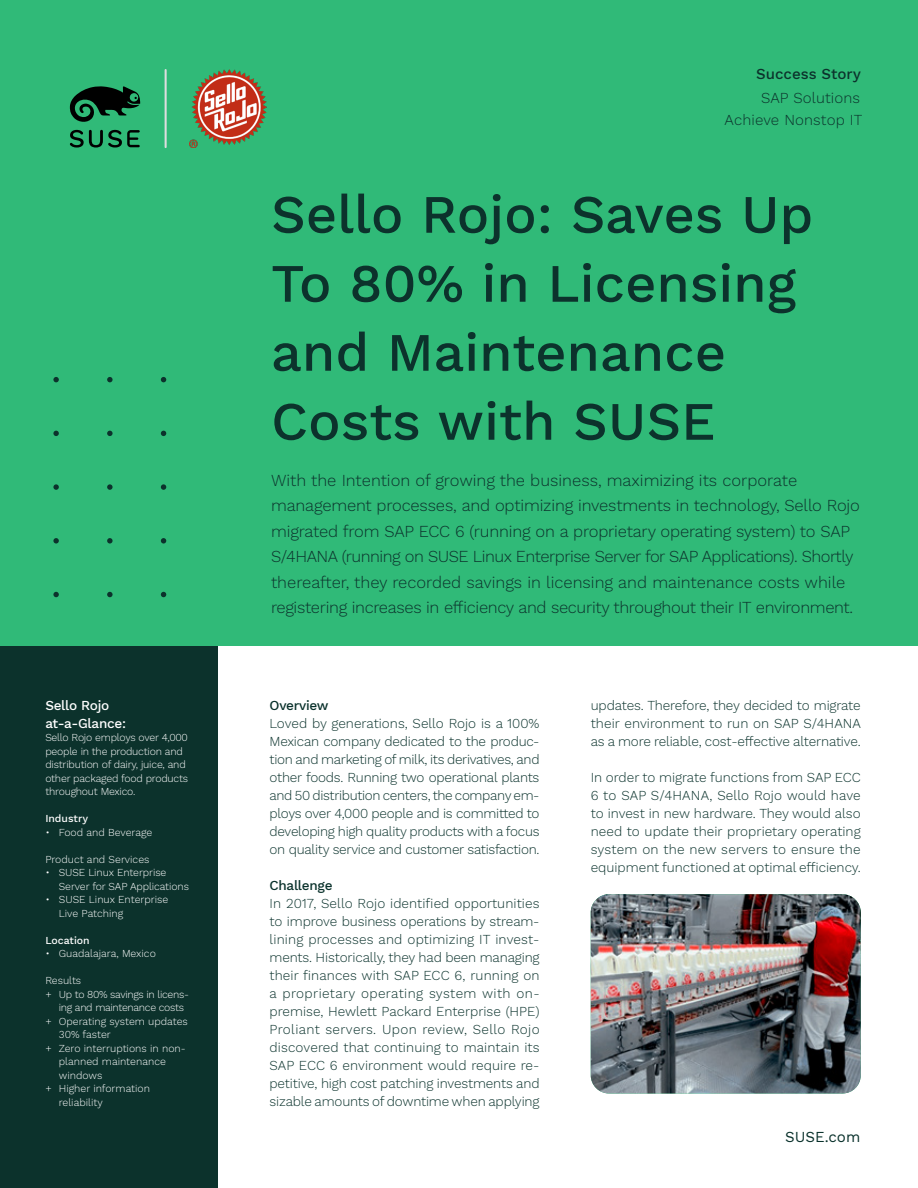
<style>
.page{position:relative;width:918px;height:1188px;background:#fff}
.page>*{position:absolute;margin:0;border:0;box-sizing:border-box;transform-origin:0 0}
.t1{font:500 54px/69px "Work Sans";color:#0c322c}
.Intro{font:300 16.5px/25.5px "Work Sans";letter-spacing:-.01em;color:#0c322c}
.Body_Small{font:300 15px "Work Sans";letter-spacing:.01em;color:#0c322c}
.t2{font:500 15px "Work Sans";color:#0c322c}
.t3{font:15px "Work Sans";color:#09312b}
.body_8_5_11{font:300 13.5px/18px "Work Sans";letter-spacing:-.015em;color:#09312b;text-align:justify}
.Heading{font:500 13.5px/18px "Work Sans";letter-spacing:-.02em;color:#fff}
.subhead_10_13-green{font:500 13.5px "Work Sans";letter-spacing:-.02em;color:#09312b}
.Body_Copy_Small{font:300 10.5px/13.5px "Work Sans";letter-spacing:-.01em;color:#fff}
.Body_Copy_Small-2{font:300 10.5px/13.5px "Work Sans";letter-spacing:-.03em;color:#fff}
.Body_Copy_Small-3{font:500 10.5px "Work Sans";color:#fff}
</style>
<div class="page">
<div style="left:0;top:0;width:918px;height:646px;background:#30ba78"></div>
<div style="left:0;top:646px;width:217px;height:542px;background:#0c322c"></div>
<svg style="left:107px;top:484px;width:6px;height:6px"></svg>
<svg style="left:107px;top:538px;width:6px;height:6px"></svg>
<svg style="left:107px;top:377px;width:6px;height:5px"></svg>
<svg style="left:107px;top:431px;width:6px;height:5px"></svg>
<svg style="left:161px;top:484px;width:5px;height:6px"></svg>
<svg style="left:161px;top:538px;width:5px;height:6px"></svg>
<svg style="left:161px;top:377px;width:5px;height:5px"></svg>
<svg style="left:161px;top:431px;width:5px;height:5px"></svg>
<svg style="left:53px;top:484px;width:6px;height:6px"></svg>
<svg style="left:53px;top:538px;width:6px;height:6px"></svg>
<svg style="left:53px;top:377px;width:6px;height:5px"></svg>
<svg style="left:53px;top:431px;width:6px;height:5px"></svg>
<svg style="left:107px;top:592px;width:6px;height:5px"></svg>
<svg style="left:161px;top:592px;width:5px;height:5px"></svg>
<svg style="left:53px;top:592px;width:6px;height:5px"></svg>
<hr style="left:165px;top:69px;width:2px;height:79px;background:#ddddde">
<svg style="left:70px;top:130px;width:70px;height:18px"></svg>
<svg style="left:70px;top:86px;width:70px;height:36px"></svg>
<img style="left:189px;top:70px;width:77px;height:77px">
<img style="left:591px;top:894px;width:270px;height:200px">
<p class="Heading" style="left:45px;top:697px;width:82px">Sello Rojo at-a-Glance:</p>
<p class="Body_Copy_Small" style="left:45px;top:731px;width:144px">Sello Rojo employs over 4,000 people in the production and distribution of dairy, juice, and other packaged food products throughout Mexico.</p>
<p class="Body_Copy_Small-3" style="left:45px;top:813px;width:44px">Industry</p>
<p class="Body_Copy_Small" style="left:45px;top:826px;width:109px">• Food and Beverage</p>
<p class="Body_Copy_Small" style="left:45px;top:853px;width:106px">Product and Services</p>
<p class="Body_Copy_Small" style="left:59px;top:866px;width:132px;text-indent:-14px">• SUSE Linux Enterprise<br>Server for SAP Applications</p>
<p class="Body_Copy_Small" style="left:59px;top:893px;width:111px;text-indent:-14px">• SUSE Linux Enterprise<br>Live Patching</p>
<p class="Body_Copy_Small-3" style="left:45px;top:934px;width:46px">Location</p>
<p class="Body_Copy_Small" style="left:45px;top:947px;width:112px">• Guadalajara, Mexico</p>
<p class="Body_Copy_Small" style="left:45px;top:974px;width:37px">Results</p>
<p class="Body_Copy_Small-2" style="left:59px;top:988px;width:132px;text-indent:-14px">+ Up to 80% savings in licens&shy;ing and maintenance costs</p>
<p class="Body_Copy_Small" style="left:59px;top:1015px;width:131px;text-indent:-14px">+ Operating system updates<br>30% faster</p>
<p class="Body_Copy_Small" style="left:59px;top:1042px;width:128px;text-indent:-14px">+ Zero interruptions in non&shy;planned maintenance windows</p>
<p class="Body_Copy_Small" style="left:59px;top:1082px;width:93px;text-indent:-14px">+ Higher information reliability</p>
<p class="t2" style="left:756px;top:65px;width:106px">Success Story</p>
<p class="Body_Small" style="left:761px;top:89px;width:101px">SAP Solutions</p>
<p class="Body_Small" style="left:725px;top:111px;width:139px">Achieve Nonstop IT</p>
<p class="t1" style="left:271px;top:182px;width:544px">Sello Rojo: Saves Up<br>To 80% in Licensing and Maintenance<br>Costs with SUSE</p>
<p class="Intro" style="left:271px;top:468px;width:590px">With the Intention of growing the business, maximizing its corporate management processes, and optimizing investments in technology, Sello Rojo migrated from SAP ECC 6 (running on a proprietary operating system) to SAP S/4HANA (running on SUSE Linux Enterprise Server for SAP Applications). Shortly thereafter, they recorded savings in licensing and maintenance costs while registering increases in efficiency and security throughout their IT environment.</p>
<p class="subhead_10_13-green" style="left:270px;top:697px;width:61px">Overview</p>
<p class="body_8_5_11" style="left:270px;top:715px;width:272px">Loved by generations, Sello Rojo is a 100% Mexican company dedicated to the produc&shy;tion and marketing of milk, its derivatives, and other foods. Running two operational plants and 50 distribution centers, the company em&shy;ploys over 4,000 people and is committed to developing high quality products with a focus on quality service and customer satisfaction.</p>
<p class="subhead_10_13-green" style="left:270px;top:877px;width:65px">Challenge</p>
<p class="body_8_5_11" style="left:270px;top:895px;width:272px">In 2017, Sello Rojo identified opportunities to improve business operations by stream&shy;lining processes and optimizing IT invest&shy;ments. Historically, they had been managing their finances with SAP ECC 6, running on a proprietary operating system with on&shy;premise, Hewlett Packard Enterprise (HPE)<br>Proliant servers. Upon review, Sello Rojo discovered that continuing to maintain its SAP ECC 6 environment would require re&shy;petitive, high cost patching investments and sizable amounts of downtime when applying</p>
<p class="body_8_5_11" style="left:591px;top:697px;width:272px">updates. Therefore, they decided to migrate their environment to run on SAP S/4HANA as a more reliable, cost-effective alternative.</p>
<p class="body_8_5_11" style="left:591px;top:769px;width:272px">In order to migrate functions from SAP ECC 6 to SAP S/4HANA, Sello Rojo would have to invest in new hardware. They would also need to update their proprietary operating system on the new servers to ensure the equipment functioned at optimal efficiency.</p>
<p class="t3" style="left:785px;top:1128px;width:77px">SUSE.com</p>
</div>
